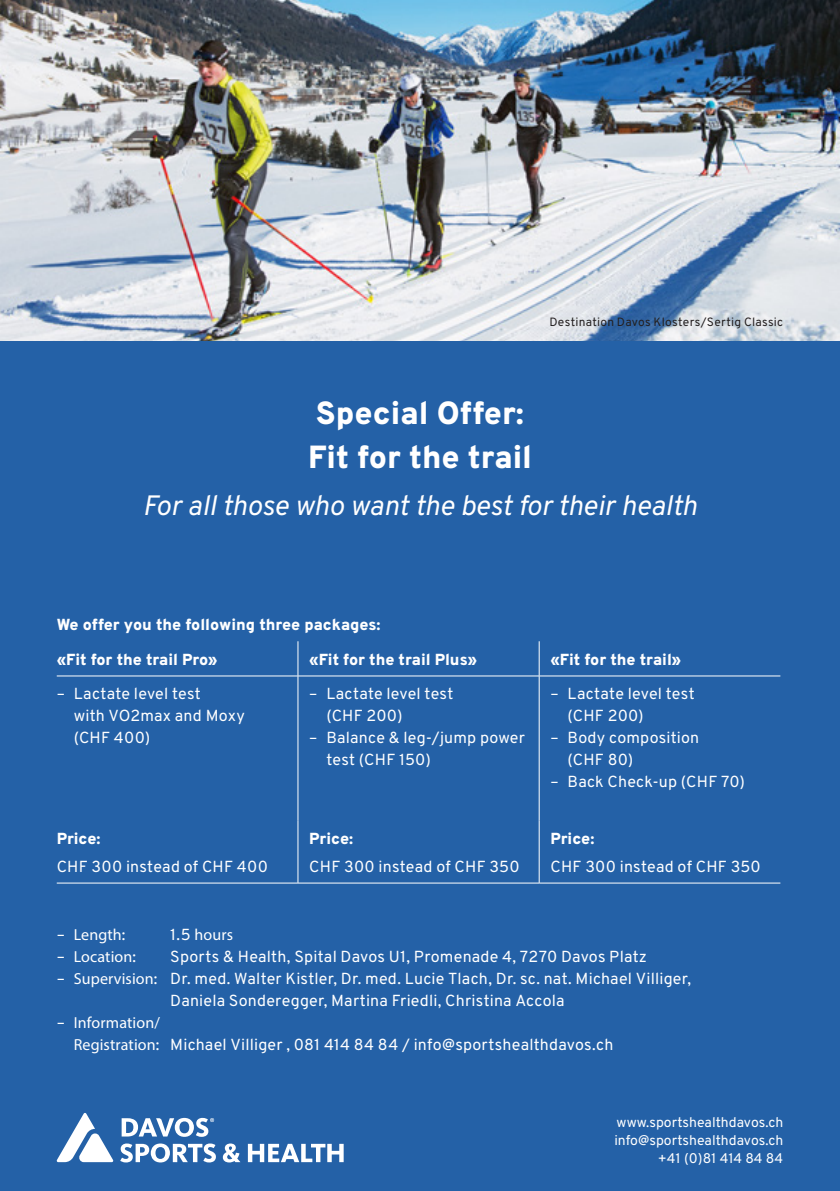
<style>
.page{position:relative;width:840px;height:1191px;background:#fff}
.page>*{position:absolute;margin:0;border:0;box-sizing:border-box;transform-origin:0 0}
._01_Titel{font:800 32px/44px "Overpass";color:#fff}
._01_Titel-2{font:italic 28px "Overpass";color:#fff}
._01_Grundtext{font:16px/22px "Overpass";letter-spacing:.015em;color:#fff}
._01_Zwischentitel{font:800 16px "Overpass";color:#fff}
.t1{font:16px "Myriad Pro";letter-spacing:.01em;color:#fff}
.t2{font:14px "Overpass";color:#fff}
._01_Aufzählung_Absta{font:12px "Overpass";letter-spacing:.025em;color:#231f20}
.s1{font-family:"Overpass"}
.s2{font-family:"Myriad Pro"}
</style>
<div class="page">
<div style="left:0;top:340px;width:839px;height:851px;background:#2461a7"></div>
<svg style="left:120px;top:1143px;width:96px;height:19px"></svg>
<svg style="left:223px;top:1143px;width:17px;height:19px"></svg>
<svg style="left:248px;top:1143px;width:95px;height:19px"></svg>
<svg style="left:57px;top:1113px;width:56px;height:49px"></svg>
<svg style="left:121px;top:1117px;width:93px;height:19px"></svg>
<img style="left:0;top:0;width:839px;height:340px">
<hr style="left:297px;top:641px;width:1px;height:34px;background:#fff">
<hr style="left:538px;top:641px;width:1px;height:34px;background:#fff">
<hr style="left:297px;top:676px;width:1px;height:144px;background:#fff">
<hr style="left:538px;top:676px;width:1px;height:144px;background:#fff">
<hr style="left:297px;top:820px;width:1px;height:62px;background:#fff">
<hr style="left:538px;top:820px;width:1px;height:62px;background:#fff">
<hr style="left:57px;top:675px;width:241px;height:1px;background:#fff">
<hr style="left:298px;top:675px;width:241px;height:1px;background:#fff">
<hr style="left:539px;top:675px;width:241px;height:1px;background:#fff">
<hr style="left:57px;top:882px;width:241px;height:1px;background:#fff">
<hr style="left:298px;top:882px;width:241px;height:1px;background:#fff">
<hr style="left:539px;top:882px;width:241px;height:1px;background:#fff">
<p class="_01_Aufzählung_Absta" style="left:549px;top:313px;width:235px">Destination Davos Klosters/Sertig Classic</p>
<p class="_01_Titel" style="left:308px;top:391px;width:225px">Special Offer:<br>Fit for the trail</p>
<p class="_01_Titel-2" style="left:143px;top:485px;width:555px">For all those who want the best for their health</p>
<p class="_01_Zwischentitel" style="left:57px;top:613px;width:325px">We offer you the following three packages:</p>
<p class="_01_Zwischentitel" style="left:57px;top:647px;width:162px">«Fit for the trail Pro»</p>
<p class="_01_Zwischentitel" style="left:309px;top:647px;width:169px">«Fit for the trail Plus»</p>
<p class="_01_Zwischentitel" style="left:550px;top:647px;width:132px">«Fit for the trail»</p>
<p class="_01_Grundtext" style="left:74px;top:683px;width:172px;text-indent:-17px">– Lactate level test<br>with VO2max and Moxy (CHF 400)</p>
<p class="_01_Grundtext" style="left:326px;top:683px;width:128px;text-indent:-17px">– Lactate level test (CHF 200)</p>
<p class="_01_Grundtext" style="left:567px;top:683px;width:128px;text-indent:-17px">– Lactate level test (CHF 200)</p>
<p class="_01_Grundtext" style="left:567px;top:727px;width:133px;text-indent:-17px">– Body composition (CHF 80)</p>
<p class="_01_Grundtext" style="left:550px;top:771px;width:196px">– Back Check-up (CHF 70)</p>
<p class="_01_Grundtext" style="left:326px;top:727px;width:200px;text-indent:-17px">– Balance &amp; leg-/jump power test (CHF 150)</p>
<p class="_01_Zwischentitel" style="left:57px;top:827px;width:45px">Price:</p>
<p class="_01_Grundtext" style="left:57px;top:855px;width:212px">CHF 300 instead of CHF 400</p>
<p class="_01_Zwischentitel" style="left:309px;top:827px;width:45px">Price:</p>
<p class="_01_Grundtext" style="left:309px;top:855px;width:212px">CHF 300 instead of CHF 350</p>
<p class="_01_Zwischentitel" style="left:550px;top:827px;width:45px">Price:</p>
<p class="_01_Grundtext" style="left:550px;top:855px;width:212px">CHF 300 instead of CHF 350</p>
<p class="t1" style="left:57px;top:925px;width:70px"><span class="s1">–</span> Length<span class="s1">:</span></p>
<p class="t1" style="left:170px;top:925px;width:64px"><span class="s1">1.5</span> hours</p>
<p class="t1" style="left:57px;top:947px;width:81px"><span class="s1">–</span> Location<span class="s1">:</span></p>
<p class="_01_Grundtext" style="left:170px;top:946px;width:478px">Sports &amp; Health, Spital Davos U1, Promenade 4, 7270 Davos Platz</p>
<p class="_01_Grundtext" style="left:170px;top:968px;width:522px;text-indent:-113px">– <span class="s2">Supervision</span>: Dr. med. Walter Kistler, Dr. med. Lucie Tlach, Dr. sc. nat. Michael Villiger,<br>Daniela Sonderegger, Martina Friedli, Christina Accola</p>
<p class="_01_Grundtext" style="left:74px;top:1012px;width:541px;text-indent:-17px">– <span class="s2">Information/<br>Registration</span>: Michael Villiger , 081 414 84 84 / info@sportshealthdavos.ch</p>
<p class="t2" style="left:616px;top:1111px;width:168px">www.sportshealthdavos.ch</p>
<p class="t2" style="left:614px;top:1129px;width:170px">info@sportshealthdavos.ch</p>
<p class="t2" style="left:657px;top:1147px;width:127px">+41 (0)81 414 84 84</p>
</div>
